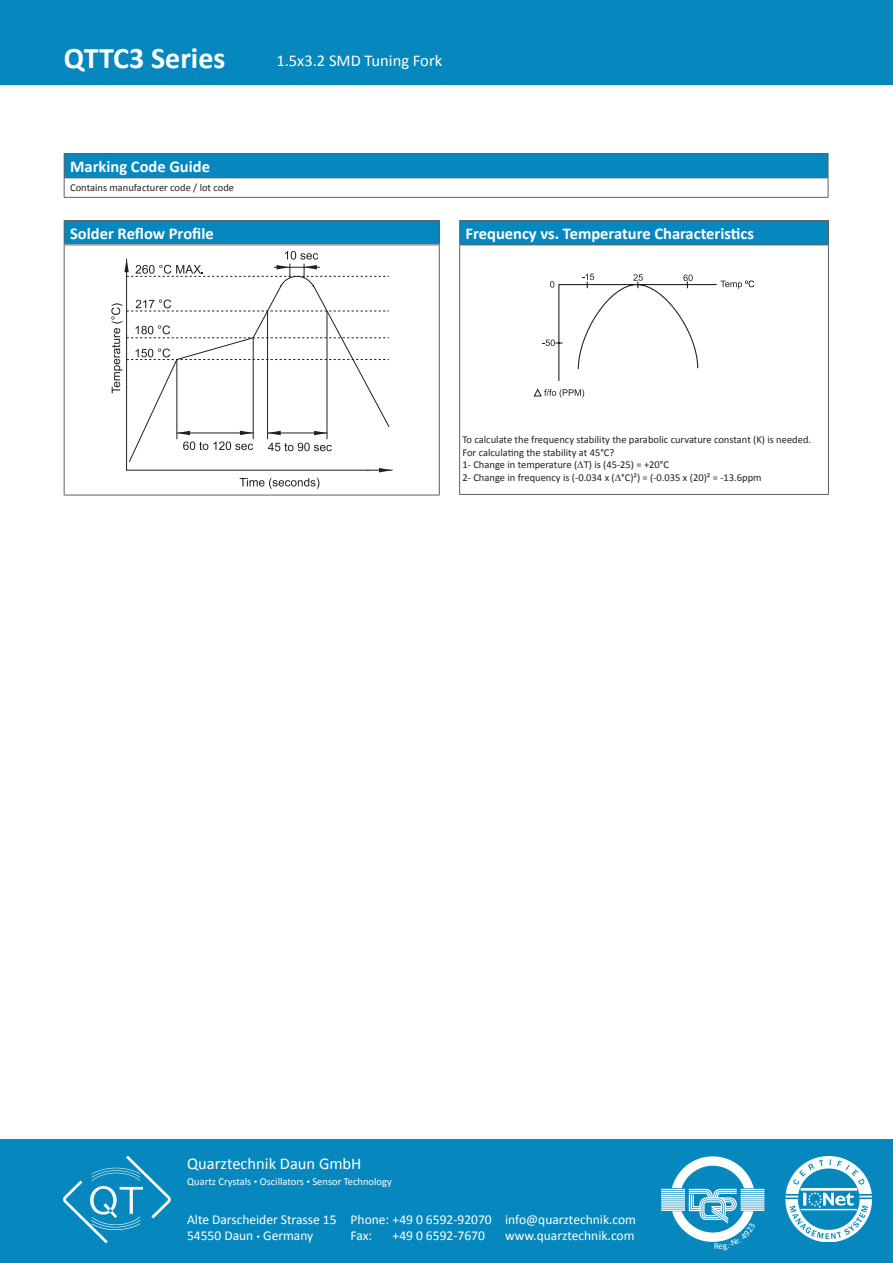
<style>
.page{position:relative;width:893px;height:1263px;background:#fff}
.page>*{position:absolute;margin:0;border:0;box-sizing:border-box;transform-origin:0 0}
.Tabellenzelle_Kopfze{font:700 30px "Calibri";color:#fff}
.Tabellenzelle_Kopfze-2{font:700 16.5px "Calibri";color:#fff}
.Tabellenzelle_Kopfze-3{font:16.5px "Calibri";color:#fff}
.t1{font:13.5px/16.2px "Calibri";color:#fff}
.Tabellenzelle_Standa{font:10.5px "Calibri";color:#231f20}
.t2{font:10.5px "Calibri";color:#fff}
.s1{font-size:7.5px}
</style>
<div class="page">
<div style="left:0;top:1140px;width:893px;height:123px;background:#0688be"></div>
<img style="left:661px;top:1156px;width:104px;height:86px">
<img style="left:785px;top:1156px;width:87px;height:86px">
<img style="left:64px;top:1155px;width:106px;height:89px">
<div style="left:0;top:0;width:893px;height:85px;background:#0688be"></div>
<div style="left:64px;top:153px;width:764px;height:25px;background:#0688be"></div>
<hr style="left:64px;top:153px;width:764px;height:1px;background:#616164">
<hr style="left:64px;top:177px;width:764px;height:1px;background:#616164">
<svg style="left:64px;top:154px;width:1px;height:43px"></svg>
<svg style="left:828px;top:154px;width:1px;height:43px"></svg>
<hr style="left:64px;top:197px;width:764px;height:1px;background:#616164">
<div style="left:64px;top:220px;width:375px;height:25px;background:#0688be"></div>
<hr style="left:64px;top:220px;width:376px;height:1px;background:#616164">
<svg style="left:64px;top:221px;width:1px;height:23px"></svg>
<svg style="left:439px;top:221px;width:1px;height:23px"></svg>
<hr style="left:64px;top:244px;width:376px;height:1px;background:#616164">
<hr style="left:64px;top:245px;width:1px;height:250px;background:#616164">
<hr style="left:439px;top:245px;width:1px;height:250px;background:#616164">
<hr style="left:64px;top:495px;width:376px;height:1px;background:#616164">
<hr style="left:126px;top:259px;width:1px;height:211px;background:#231f20">
<hr style="left:127px;top:470px;width:241px;height:1px;background:#231f20">
<svg style="left:368px;top:468px;width:24px;height:4px"></svg>
<svg style="left:240px;top:478px;width:79px;height:11px"></svg>
<svg style="left:111px;top:299px;width:17px;height:94px"></svg>
<svg style="left:128px;top:278px;width:262px;height:184px"></svg>
<hr style="left:177px;top:433px;width:77px;height:1px;background:#231f20">
<svg style="left:240px;top:431px;width:13px;height:4px"></svg>
<hr style="left:177px;top:359px;width:1px;height:80px;background:#231f20">
<hr style="left:253px;top:338px;width:1px;height:101px;background:#231f20">
<svg style="left:177px;top:431px;width:13px;height:4px"></svg>
<svg style="left:183px;top:441px;width:70px;height:9px"></svg>
<hr style="left:327px;top:311px;width:1px;height:128px;background:#231f20">
<hr style="left:267px;top:311px;width:1px;height:128px;background:#231f20">
<hr style="left:268px;top:433px;width:59px;height:1px;background:#231f20">
<svg style="left:267px;top:431px;width:14px;height:4px"></svg>
<svg style="left:314px;top:431px;width:13px;height:4px"></svg>
<svg style="left:268px;top:443px;width:64px;height:8px"></svg>
<svg style="left:124px;top:251px;width:265px;height:27px"></svg>
<hr style="left:274px;top:267px;width:46px;height:1px;background:#231f20">
<div style="left:460px;top:220px;width:368px;height:25px;background:#0688be"></div>
<hr style="left:459px;top:220px;width:370px;height:1px;background:#616164">
<svg style="left:459px;top:221px;width:1px;height:23px"></svg>
<svg style="left:828px;top:221px;width:1px;height:23px"></svg>
<hr style="left:459px;top:244px;width:370px;height:1px;background:#616164">
<hr style="left:459px;top:245px;width:1px;height:249px;background:#616164">
<hr style="left:828px;top:245px;width:1px;height:249px;background:#616164">
<hr style="left:459px;top:494px;width:370px;height:1px;background:#616164">
<svg style="left:542px;top:274px;width:212px;height:107px"></svg>
<svg style="left:534px;top:389px;width:50px;height:9px"></svg>
<svg style="left:714px;top:1223px;width:41px;height:19px"></svg>
<p class="Tabellenzelle_Kopfze" style="left:64px;top:39px;width:163px">QTTC3 Series</p>
<p class="Tabellenzelle_Kopfze-3" style="left:276px;top:50px;width:167px">1.5x3.2 SMD Tuning Fork</p>
<p class="Tabellenzelle_Kopfze-2" style="left:70px;top:156px;width:141px">Marking Code Guide</p>
<p class="Tabellenzelle_Standa" style="left:70px;top:181px;width:166px">Contains manufacturer code / lot code</p>
<p class="Tabellenzelle_Kopfze-2" style="left:70px;top:223px;width:145px">Solder Reflow Profile</p>
<p class="Tabellenzelle_Kopfze-2" style="left:466px;top:223px;width:290px">Frequency vs. Temperature Characteristics</p>
<p class="Tabellenzelle_Standa" style="left:462px;top:433px;width:350px">To calculate the frequency stability the parabolic curvature constant (K) is needed.</p>
<p class="Tabellenzelle_Standa" style="left:462px;top:446px;width:153px">For calculating the stability at 45°C?</p>
<p class="Tabellenzelle_Standa" style="left:462px;top:458px;width:208px">1- Change in temperature ( T) is (45-25) = +20°C</p>
<p class="Tabellenzelle_Standa" style="left:462px;top:471px;width:301px">2- Change in frequency is (-0.034 x ( °C)²) = (-0.035 x (20)² = -13.6ppm</p>
<h2 class="Tabellenzelle_Kopfze-3" style="left:187px;top:1153px;width:176px">Quarztechnik Daun GmbH</h2>
<p class="t2" style="left:187px;top:1175px;width:206px">Quartz Crystals <span class="s1">•</span> Oscillators <span class="s1">•</span> Sensor Technology</p>
<p class="t1" style="left:187px;top:1211px;width:450px">Alte Darscheider Strasse 15 Phone: +49 0 6592-92070 info@quarztechnik.com<br>54550 Daun <span class="s1">•</span> Germany</p>
<p class="t1" style="left:351px;top:1227px;width:23px">Fax:</p>
<p class="t1" style="left:393px;top:1227px;width:94px">+49 0 6592-7670</p>
<p class="t1" style="left:505px;top:1227px;width:131px">www.quarztechnik.com</p>
</div>
